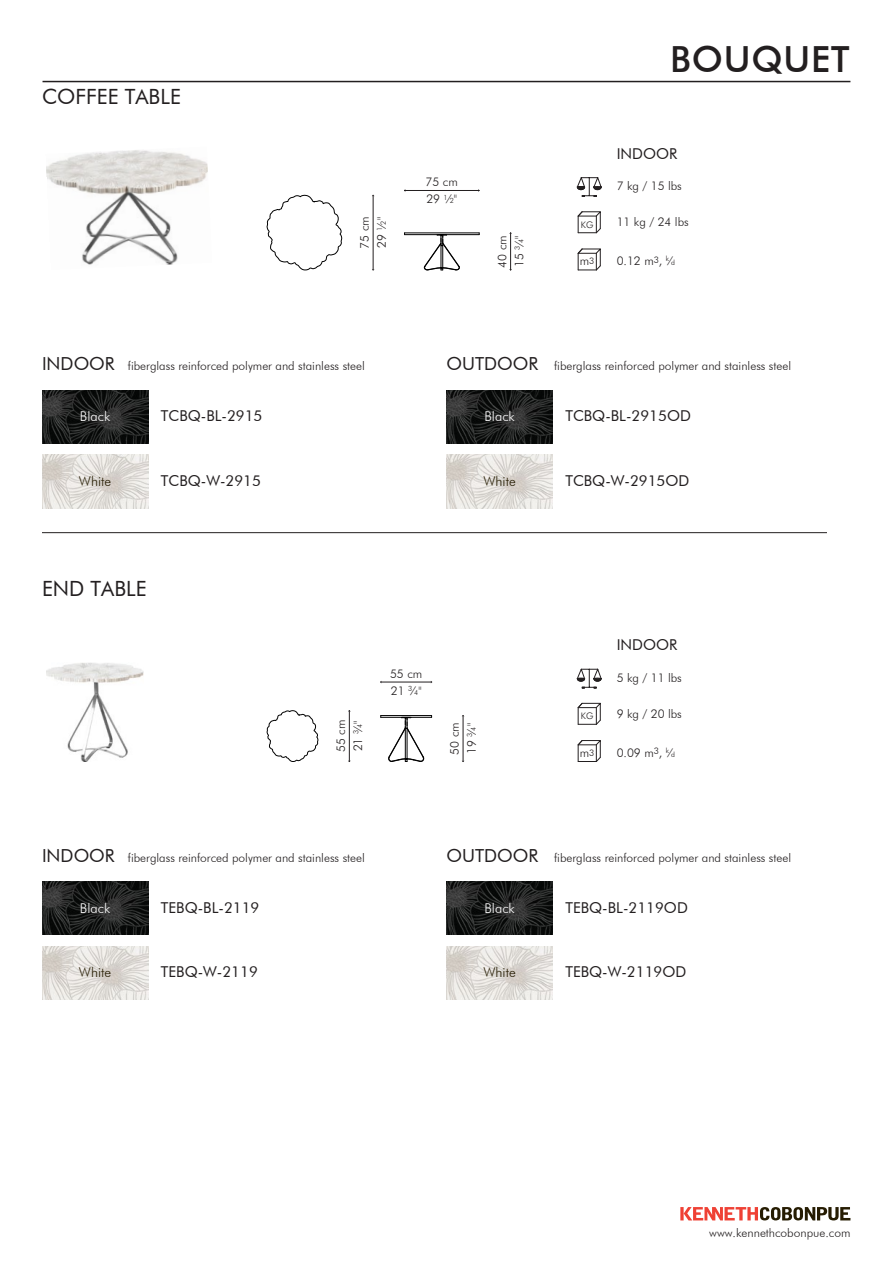
<style>
.page{position:relative;width:893px;height:1263px;background:#fff}
.page>*{position:absolute;margin:0;border:0;box-sizing:border-box;transform-origin:0 0}
.t1{font:500 36px "Futura BT";letter-spacing:.025em;color:#231f20}
.t2{font:21px "Futura BT";color:#231f20}
.t3{font:15px "Futura BT";color:#231f20}
.t4{font:300 13.5px "Futura BT";color:#fff}
.t5{font:300 13.5px "Futura BT";color:#261c02}
.t6{font:300 12px/17px "Futura BT";color:#231f20}
.t7{font:300 9px "Futura BT";color:#231f20}
.s1{font-size:7.2px}
.s2{font-weight:400;font-size:18px}
.s3{font-size:9px}
</style>
<div class="page">
<svg style="left:680px;top:1207px;width:170px;height:13px"></svg>
<hr style="left:43px;top:81px;width:807px;height:1px;background:#231f20">
<img style="left:46px;top:150px;width:162px;height:115px">
<svg style="left:266px;top:195px;width:76px;height:76px"></svg>
<hr style="left:373px;top:195px;width:1px;height:75px;background:#231f20">
<hr style="left:405px;top:233px;width:74px;height:1px;background:#000">
<hr style="left:405px;top:234px;width:74px;height:1px;background:#000">
<svg style="left:424px;top:234px;width:36px;height:37px"></svg>
<hr style="left:510px;top:233px;width:1px;height:37px;background:#231f20">
<hr style="left:405px;top:190px;width:74px;height:1px;background:#231f20">
<svg style="left:577px;top:177px;width:25px;height:20px"></svg>
<svg style="left:577px;top:211px;width:24px;height:23px"></svg>
<svg style="left:577px;top:248px;width:24px;height:23px"></svg>
<hr style="left:42px;top:532px;width:785px;height:1px;background:#231f20">
<img style="left:42px;top:882px;width:106px;height:53px">
<img style="left:42px;top:946px;width:106px;height:54px">
<img style="left:47px;top:663px;width:96px;height:98px">
<hr style="left:381px;top:715px;width:51px;height:1px;background:#000">
<hr style="left:381px;top:717px;width:51px;height:1px;background:#000">
<svg style="left:388px;top:717px;width:36px;height:45px"></svg>
<hr style="left:463px;top:715px;width:1px;height:46px;background:#231f20">
<hr style="left:381px;top:682px;width:51px;height:1px;background:#231f20">
<svg style="left:266px;top:710px;width:53px;height:52px"></svg>
<hr style="left:349px;top:711px;width:1px;height:50px;background:#231f20">
<svg style="left:577px;top:668px;width:25px;height:20px"></svg>
<svg style="left:577px;top:702px;width:24px;height:23px"></svg>
<svg style="left:577px;top:740px;width:24px;height:22px"></svg>
<img style="left:42px;top:390px;width:106px;height:53px">
<img style="left:42px;top:455px;width:106px;height:53px">
<img style="left:446px;top:390px;width:107px;height:53px">
<img style="left:446px;top:455px;width:107px;height:53px">
<img style="left:446px;top:882px;width:107px;height:53px">
<img style="left:446px;top:946px;width:107px;height:54px">
<h2 class="t2" style="left:42px;top:84px;width:140px">COFFEE TABLE</h2>
<p class="t6" style="left:356px;top:249px;width:34px;rotate:-90deg">75 cm<br>29 <sup>1</sup>⁄<span class="s1">2</span>"</p>
<p class="t6" style="left:42px;top:358px;width:324px"><span class="s2">INDOOR</span> fiberglass reinforced polymer and stainless steel</p>
<p class="t4" style="left:80px;top:408px;width:32px">Black</p>
<p class="t3" style="left:161px;top:407px;width:103px">TCBQ-BL-2915</p>
<p class="t5" style="left:79px;top:473px;width:34px">White</p>
<p class="t3" style="left:161px;top:471px;width:102px">TCBQ-W-2915</p>
<h2 class="t2" style="left:42px;top:575px;width:106px">END TABLE</h2>
<p class="t6" style="left:426px;top:173px;width:34px">75 cm<br>29 <sup>1</sup>⁄<span class="s1">2</span>"</p>
<p class="t6" style="left:494px;top:268px;width:34px;rotate:-90deg">40 cm<br>15 <sup>3</sup>⁄<span class="s1">4</span>"</p>
<h1 class="t1" style="left:670px;top:37px;width:181px">BOUQUET</h1>
<p class="t3" style="left:617px;top:144px;width:62px">INDOOR</p>
<p class="t6" style="left:617px;top:177px;width:67px">7 kg / 15 lbs</p>
<p class="t7" style="left:581px;top:219px;width:14px">KG</p>
<p class="t6" style="left:617px;top:213px;width:74px">11 kg / 24 lbs</p>
<p class="t6" style="left:617px;top:252px;width:60px">0.12 m<sup>3</sup>, <sup>k</sup>⁄<span class="s1">d</span></p>
<p class="t6" style="left:580px;top:253px;width:16px">m<span class="s3">3</span></p>
<p class="t6" style="left:446px;top:358px;width:346px"><span class="s2">OUTDOOR</span> fiberglass reinforced polymer and stainless steel</p>
<p class="t4" style="left:484px;top:408px;width:32px">Black</p>
<p class="t3" style="left:565px;top:407px;width:127px">TCBQ-BL-2915OD</p>
<p class="t5" style="left:483px;top:473px;width:34px">White</p>
<p class="t3" style="left:565px;top:471px;width:125px">TCBQ-W-2915OD</p>
<p class="t6" style="left:332px;top:752px;width:34px;rotate:-90deg">55 cm<br>21 <sup>3</sup>⁄<span class="s1">4</span>"</p>
<p class="t6" style="left:390px;top:665px;width:34px">55 cm<br>21 <sup>3</sup>⁄<span class="s1">4</span>"</p>
<p class="t6" style="left:446px;top:755px;width:34px;rotate:-90deg">50 cm<br>19 <sup>3</sup>⁄<span class="s1">4</span>"</p>
<p class="t3" style="left:617px;top:636px;width:62px">INDOOR</p>
<p class="t6" style="left:617px;top:669px;width:67px">5 kg / 11 lbs</p>
<p class="t7" style="left:581px;top:710px;width:14px">KG</p>
<p class="t6" style="left:617px;top:705px;width:67px">9 kg / 20 lbs</p>
<p class="t6" style="left:617px;top:744px;width:60px">0.09 m<sup>3</sup>, <sup>k</sup>⁄<span class="s1">d</span></p>
<p class="t6" style="left:580px;top:744px;width:16px">m<span class="s3">3</span></p>
<p class="t6" style="left:42px;top:849px;width:324px"><span class="s2">INDOOR</span> fiberglass reinforced polymer and stainless steel</p>
<p class="t4" style="left:80px;top:899px;width:32px">Black</p>
<p class="t3" style="left:161px;top:898px;width:100px">TEBQ-BL-2119</p>
<p class="t5" style="left:79px;top:964px;width:34px">White</p>
<p class="t3" style="left:161px;top:963px;width:98px">TEBQ-W-2119</p>
<p class="t6" style="left:446px;top:849px;width:346px"><span class="s2">OUTDOOR</span> fiberglass reinforced polymer and stainless steel</p>
<p class="t4" style="left:484px;top:899px;width:32px">Black</p>
<p class="t3" style="left:565px;top:898px;width:124px">TEBQ-BL-2119OD</p>
<p class="t5" style="left:483px;top:964px;width:34px">White</p>
<p class="t3" style="left:565px;top:963px;width:122px">TEBQ-W-2119OD</p>
<p class="t6" style="left:709px;top:1224px;width:143px">www.kennethcobonpue.com</p>
</div>
